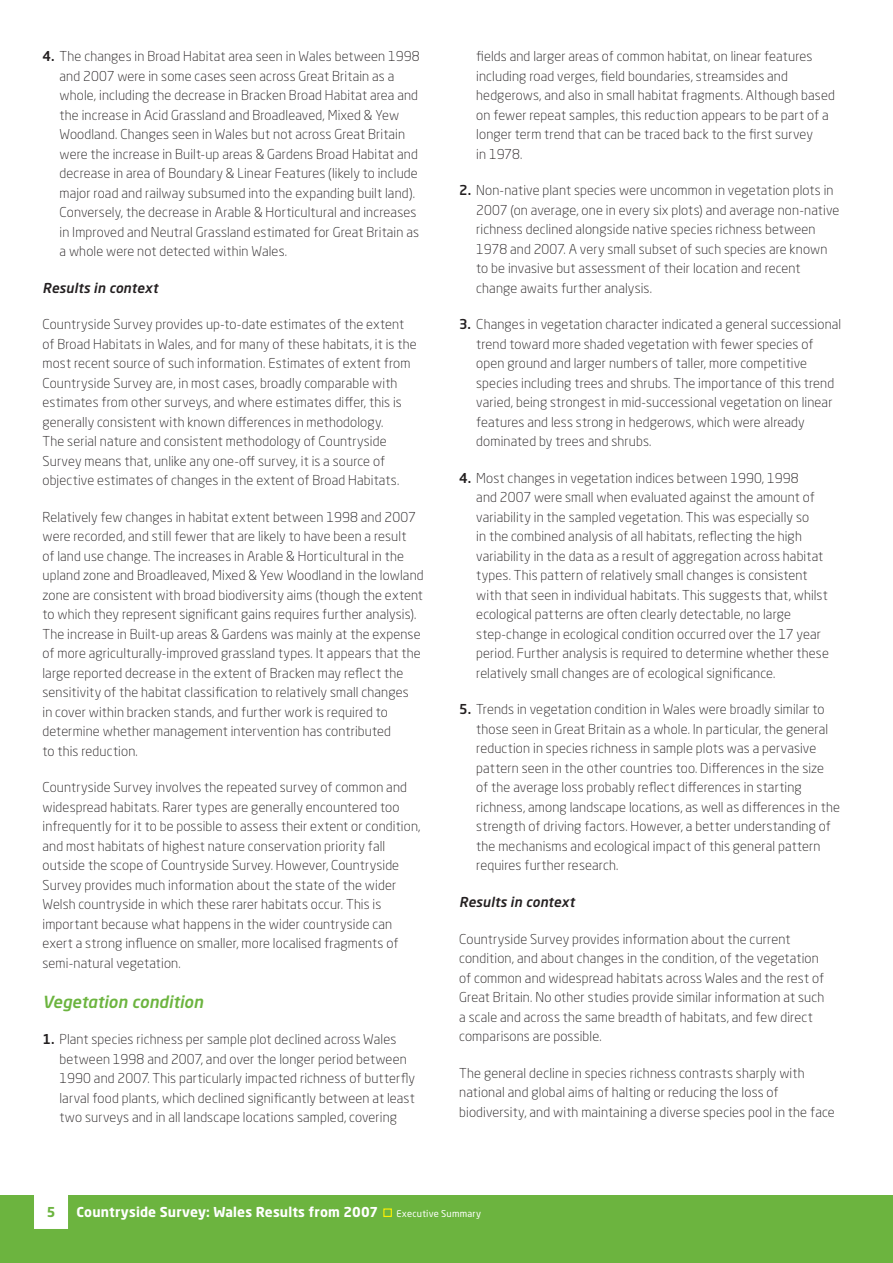
<style>
.page{position:relative;width:893px;height:1263px;background:#fff}
.page>*{position:absolute;margin:0;border:0;box-sizing:border-box;transform-origin:0 0}
.t1{font:italic 500 16.5px "Neo Sans Std";letter-spacing:.005em;color:#6cb43f}
.t2{font:300 13.5px/19.5px "Neo Sans Std";letter-spacing:.01em;color:#231f20}
.t3{font:700 13.5px "Neo Sans Std";letter-spacing:.01em;color:#fff}
.t4{font:italic 500 13.5px "Neo Sans Std";color:#231f20}
.t5{font:700 13.5px "Neo Sans Std";color:#6cb43f}
.t6{font:9.3px "Neo Sans Std";letter-spacing:.025em;color:#fff}
.s1{font-weight:500}
</style>
<div class="page">
<div style="left:0;top:1195px;width:893px;height:68px;background:#6cb43f"></div>
<div style="left:35px;top:1192px;width:32px;height:36px;background:#fff"></div>
<div style="left:34px;top:1191px;width:34px;height:38px;border:2px solid #fff"></div>
<div style="left:383px;top:1208px;width:9px;height:9px;border:1px solid #fff101"></div>
<p class="t2" style="left:60px;top:48px;width:362px;text-indent:-17px"><span class="s1">4.</span> The changes in Broad Habitat area seen in Wales between 1998 and 2007 were in some cases seen across Great Britain as a whole, including the decrease in Bracken Broad Habitat area and the increase in Acid Grassland and Broadleaved, Mixed &amp; Yew Woodland. Changes seen in Wales but not across Great Britain were the increase in Built-up areas &amp; Gardens Broad Habitat and decrease in area of Boundary &amp; Linear Features (likely to include major road and railway subsumed into the expanding built land).<br>Conversely, the decrease in Arable &amp; Horticultural and increases in Improved and Neutral Grassland estimated for Great Britain as a whole were not detected within Wales.</p>
<p class="t4" style="left:43px;top:280px;width:117px">Results in context</p>
<p class="t2" style="left:43px;top:316px;width:376px">Countryside Survey provides up-to-date estimates of the extent of Broad Habitats in Wales, and for many of these habitats, it is the most recent source of such information. Estimates of extent from Countryside Survey are, in most cases, broadly comparable with estimates from other surveys, and where estimates differ, this is generally consistent with known differences in methodology.<br>The serial nature and consistent methodology of Countryside Survey means that, unlike any one-off survey, it is a source of objective estimates of changes in the extent of Broad Habitats.</p>
<p class="t2" style="left:43px;top:509px;width:383px">Relatively few changes in habitat extent between 1998 and 2007 were recorded, and still fewer that are likely to have been a result<br>of land use change. The increases in Arable &amp; Horticultural in the upland zone and Broadleaved, Mixed &amp; Yew Woodland in the lowland zone are consistent with broad biodiversity aims (though the extent to which they represent significant gains requires further analysis).<br>The increase in Built-up areas &amp; Gardens was mainly at the expense of more agriculturally-improved grassland types. It appears that the large reported decrease in the extent of Bracken may reflect the sensitivity of the habitat classification to relatively small changes<br>in cover within bracken stands, and further work is required to determine whether management intervention has contributed<br>to this reduction.</p>
<p class="t2" style="left:43px;top:779px;width:379px">Countryside Survey involves the repeated survey of common and widespread habitats. Rarer types are generally encountered too infrequently for it to be possible to assess their extent or condition, and most habitats of highest nature conservation priority fall outside the scope of Countryside Survey. However, Countryside Survey provides much information about the state of the wider Welsh countryside in which these rarer habitats occur. This is important because what happens in the wider countryside can exert a strong influence on smaller, more localised fragments of semi-natural vegetation.</p>
<p class="t1" style="left:43px;top:992px;width:162px">Vegetation condition</p>
<p class="t2" style="left:60px;top:1031px;width:357px;text-indent:-17px"><span class="s1">1.</span> Plant species richness per sample plot declined across Wales between 1998 and 2007, and over the longer period between 1990 and 2007. This particularly impacted richness of butterfly larval food plants, which declined significantly between at least two surveys and in all landscape locations sampled, covering</p>
<p class="t2" style="left:476px;top:48px;width:360px">fields and larger areas of common habitat, on linear features including road verges, field boundaries, streamsides and hedgerows, and also in small habitat fragments. Although based on fewer repeat samples, this reduction appears to be part of a longer term trend that can be traced back to the first survey<br>in 1978.</p>
<p class="t2" style="left:476px;top:182px;width:365px;text-indent:-17px"><span class="s1">2.</span> Non-native plant species were uncommon in vegetation plots in 2007 (on average, one in every six plots) and average non-native richness declined alongside native species richness between 1978 and 2007. A very small subset of such species are known to be invasive but assessment of their location and recent change awaits further analysis.</p>
<p class="t2" style="left:476px;top:316px;width:367px;text-indent:-17px"><span class="s1">3.</span> Changes in vegetation character indicated a general successional trend toward more shaded vegetation with fewer species of open ground and larger numbers of taller, more competitive species including trees and shrubs. The importance of this trend varied, being strongest in mid-successional vegetation on linear features and less strong in hedgerows, which were already dominated by trees and shrubs.</p>
<p class="t2" style="left:476px;top:470px;width:354px;text-indent:-17px"><span class="s1">4.</span> Most changes in vegetation indices between 1990, 1998<br>and 2007 were small when evaluated against the amount of variability in the sampled vegetation. This was especially so<br>in the combined analysis of all habitats, reflecting the high variability in the data as a result of aggregation across habitat types. This pattern of relatively small changes is consistent with that seen in individual habitats. This suggests that, whilst ecological patterns are often clearly detectable, no large step-change in ecological condition occurred over the 17 year period. Further analysis is required to determine whether these relatively small changes are of ecological significance.</p>
<p class="t2" style="left:476px;top:701px;width:365px;text-indent:-17px"><span class="s1">5.</span> Trends in vegetation condition in Wales were broadly similar to those seen in Great Britain as a whole. In particular, the general reduction in species richness in sample plots was a pervasive pattern seen in the other countries too. Differences in the size<br>of the average loss probably reflect differences in starting richness, among landscape locations, as well as differences in the strength of driving factors. However, a better understanding of the mechanisms and ecological impact of this general pattern requires further research.</p>
<p class="t4" style="left:459px;top:894px;width:117px">Results in context</p>
<p class="t2" style="left:459px;top:930px;width:366px">Countryside Survey provides information about the current condition, and about changes in the condition, of the vegetation of common and widespread habitats across Wales and the rest of Great Britain. No other studies provide similar information at such a scale and across the same breadth of habitats, and few direct comparisons are possible.</p>
<p class="t2" style="left:459px;top:1064px;width:377px">The general decline in species richness contrasts sharply with national and global aims of halting or reducing the loss of biodiversity, and with maintaining a diverse species pool in the face</p>
<p class="t5" style="left:47px;top:1204px;width:10px">5</p>
<p class="t3" style="left:77px;top:1204px;width:303px">Countryside Survey: Wales Results from 2007</p>
<p class="t6" style="left:396px;top:1208px;width:86px">Executive Summary</p>
</div>
